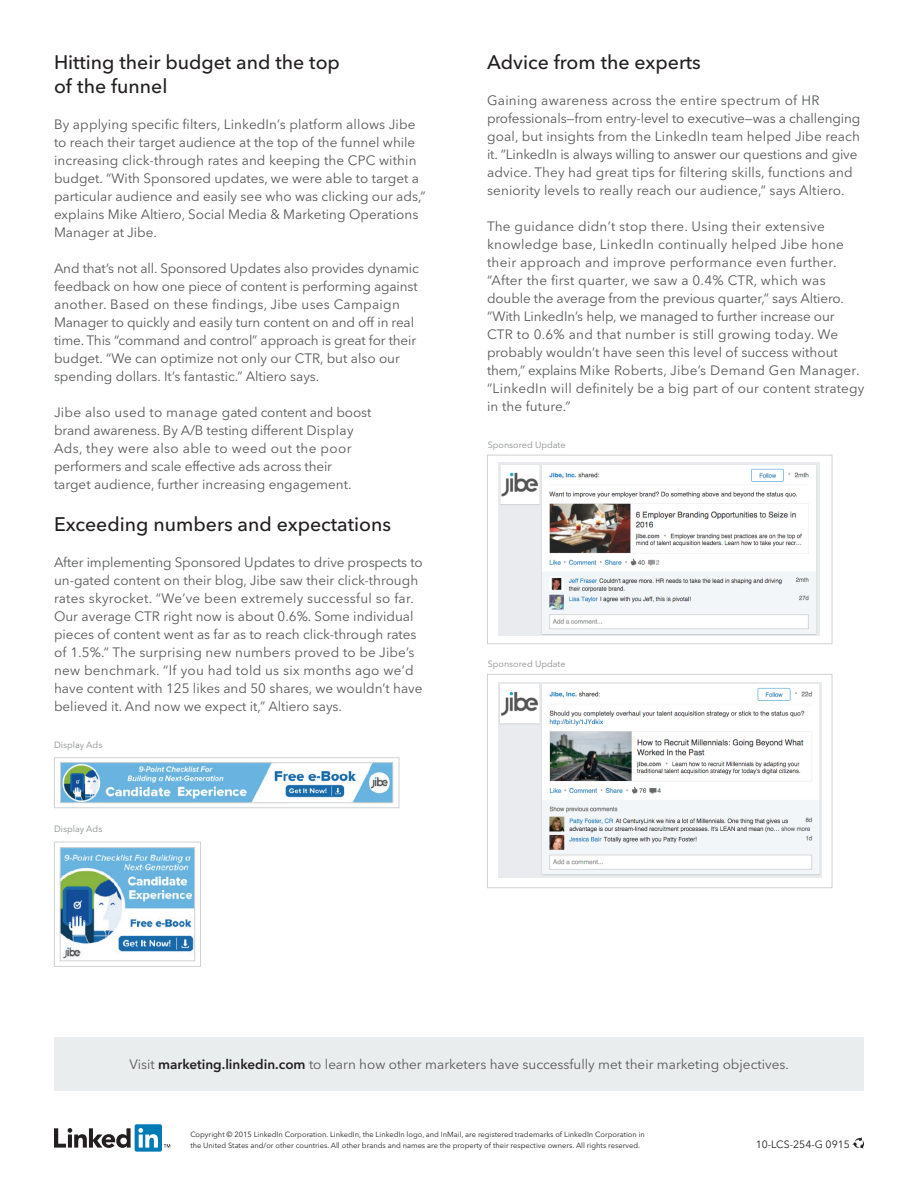
<style>
.page{position:relative;width:918px;height:1188px;background:#fff}
.page>*{position:absolute;margin:0;border:0;box-sizing:border-box;transform-origin:0 0}
.t1{font:500 19.5px/24px "Avenir Next LT Pro";color:#231f20}
.t2{font:13.5px/18px "Avenir Next LT Pro";color:#57585a}
.t3{font:13.5px/18px "Avenir Next LT Pro";letter-spacing:.02em;color:#57585a}
.t4{font:10.5px "Avenir Next LT Pro";color:#231f20}
.t5{font:9px "Avenir Next LT Pro";color:#8a8c8f}
.t6{font:7.5px/10.5px "Avenir Next LT Pro";color:#231f20}
.s1{font-weight:600;color:#231f20}
</style>
<div class="page">
<div style="left:54px;top:1037px;width:810px;height:54px;background:#e9eded"></div>
<svg style="left:54px;top:1128px;width:77px;height:20px"></svg>
<div style="left:135px;top:1124px;width:27px;height:28px;background:#007bb6;border-radius:2px"></div>
<svg style="left:138px;top:1128px;width:20px;height:20px"></svg>
<svg style="left:164px;top:1144px;width:6px;height:4px"></svg>
<svg style="left:852px;top:1137px;width:12px;height:11px"></svg>
<div style="left:487px;top:455px;width:345px;height:189px;border:1px solid #d1d2d4"></div>
<img style="left:498px;top:463px;width:322px;height:172px">
<div style="left:487px;top:674px;width:345px;height:214px;border:1px solid #d1d2d4"></div>
<img style="left:499px;top:683px;width:322px;height:194px">
<div style="left:54px;top:757px;width:345px;height:51px;border:1px solid #d1d2d4"></div>
<img style="left:62px;top:764px;width:329px;height:37px">
<div style="left:60px;top:762px;width:333px;height:41px;border:1px solid #d1d2d4"></div>
<div style="left:54px;top:842px;width:147px;height:125px;border:1px solid #d1d2d4"></div>
<img style="left:62px;top:849px;width:131px;height:110px">
<div style="left:60px;top:847px;width:135px;height:114px;border:1px solid #d1d2d4"></div>
<h1 class="t1" style="left:54px;top:50px;width:287px">Hitting their budget and the top of the funnel</h1>
<p class="t2" style="left:54px;top:115px;width:373px">By applying specific filters, LinkedIn’s platform allows Jibe to reach their target audience at the top of the funnel while increasing click-through rates and keeping the CPC within budget. “With Sponsored updates, we were able to target a particular audience and easily see who was clicking our ads,” explains Mike Altiero, Social Media &amp; Marketing Operations Manager at Jibe.</p>
<p class="t2" style="left:54px;top:259px;width:366px">And that’s not all. Sponsored Updates also provides dynamic feedback on how one piece of content is performing against another. Based on these findings, Jibe uses Campaign Manager to quickly and easily turn content on and off in real time. This “command and control” approach is great for their budget. “We can optimize not only our CTR, but also our spending dollars. It’s fantastic.” Altiero says.</p>
<p class="t2" style="left:54px;top:403px;width:319px">Jibe also used to manage gated content and boost brand awareness. By A/B testing different Display Ads, they were also able to weed out the poor performers and scale effective ads across their target audience, further increasing engagement.</p>
<h1 class="t1" style="left:54px;top:512px;width:339px">Exceeding numbers and expectations</h1>
<p class="t2" style="left:54px;top:553px;width:370px">After implementing Sponsored Updates to drive prospects to un-gated content on their blog, Jibe saw their click-through rates skyrocket. “We’ve been extremely successful so far.<br>Our average CTR right now is about 0.6%. Some individual pieces of content went as far as to reach click-through rates of 1.5%.” The surprising new numbers proved to be Jibe’s new benchmark. “If you had told us six months ago we’d have content with 125 likes and 50 shares, we wouldn’t have believed it. And now we expect it,” Altiero says.</p>
<p class="t5" style="left:54px;top:739px;width:50px">Display Ads</p>
<p class="t5" style="left:54px;top:823px;width:50px">Display Ads</p>
<h1 class="t1" style="left:487px;top:50px;width:215px">Advice from the experts</h1>
<p class="t2" style="left:487px;top:91px;width:375px">Gaining awareness across the entire spectrum of HR professionals—from entry-level to executive—was a challenging goal, but insights from the LinkedIn team helped Jibe reach it. “LinkedIn is always willing to answer our questions and give advice. They had great tips for filtering skills, functions and seniority levels to really reach our audience,” says Altiero.</p>
<p class="t3" style="left:487px;top:217px;width:379px">The guidance didn’t stop there. Using their extensive knowledge base, LinkedIn continually helped Jibe hone their approach and improve performance even further. “After the first quarter, we saw a 0.4% CTR, which was double the average from the previous quarter,” says Altiero. “With LinkedIn’s help, we managed to further increase our<br>CTR to 0.6% and that number is still growing today. We probably wouldn’t have seen this level of success without them,” explains Mike Roberts, Jibe’s Demand Gen Manager. “LinkedIn will definitely be a big part of our content strategy in the future.”</p>
<p class="t5" style="left:488px;top:440px;width:79px">Sponsored Update</p>
<p class="t5" style="left:488px;top:659px;width:79px">Sponsored Update</p>
<p class="t2" style="left:130px;top:1055px;width:661px">Visit <span class="s1">marketing.linkedin.com</span> to learn how other marketers have successfully met their marketing objectives.</p>
<p class="t6" style="left:190px;top:1129px;width:456px">Copyright © 2015 LinkedIn Corporation. LinkedIn, the LinkedIn logo, and InMail, are registered trademarks of LinkedIn Corporation in the United States and/or other countries. All other brands and names are the property of their respective owners. All rights reserved.</p>
<p class="t4" style="left:756px;top:1138px;width:96px">10-LCS-254-G 0915</p>
</div>
